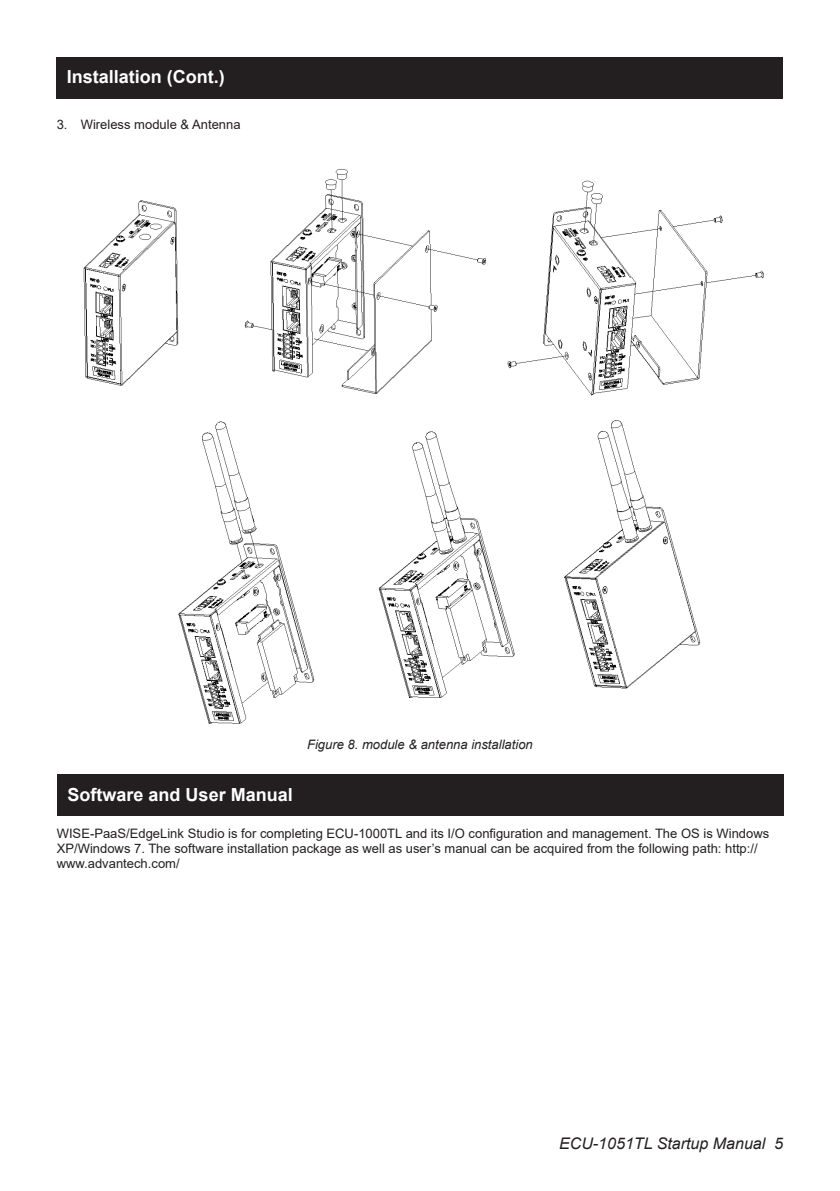
<style>
.page{position:relative;width:840px;height:1191px;background:#fff}
.page>*{position:absolute;margin:0;border:0;box-sizing:border-box;transform-origin:0 0}
.Start_-_Black_Headin{font:700 18px "Arial";color:#fff}
.t1{font:italic 16px "Arial";color:#231f20}
.Start_-_Body_Text{font:13px/15px "Arial";color:#231f20}
.Start_-_Caption{font:italic 13px "Arial";color:#231f20}
</style>
<div class="page">
<div style="left:57px;top:57px;width:725px;height:41px;background:#231f20"></div>
<img style="left:83px;top:169px;width:681px;height:227px">
<img style="left:178px;top:420px;width:523px;height:304px">
<div style="left:57px;top:774px;width:726px;height:42px;background:#231f20"></div>
<p class="Start_-_Black_Headin" style="left:67px;top:64px;width:160px">Installation (Cont.)</p>
<p class="Start_-_Body_Text" style="left:57px;top:116px;width:185px">3. Wireless module &amp; Antenna</p>
<p class="Start_-_Black_Headin" style="left:67px;top:781px;width:227px">Software and User Manual</p>
<p class="Start_-_Caption" style="left:307px;top:736px;width:227px">Figure 8. module &amp; antenna installation</p>
<p class="Start_-_Body_Text" style="left:57px;top:825px;width:713px">WISE-PaaS/EdgeLink Studio is for completing ECU-1000TL and its I/O configuration and management. The OS is Windows<br>XP/Windows 7. The software installation package as well as user’s manual can be acquired from the following path: http:// www.advantech.com/</p>
<p class="t1" style="left:559px;top:1132px;width:225px">ECU-1051TL Startup Manual 5</p>
</div>
